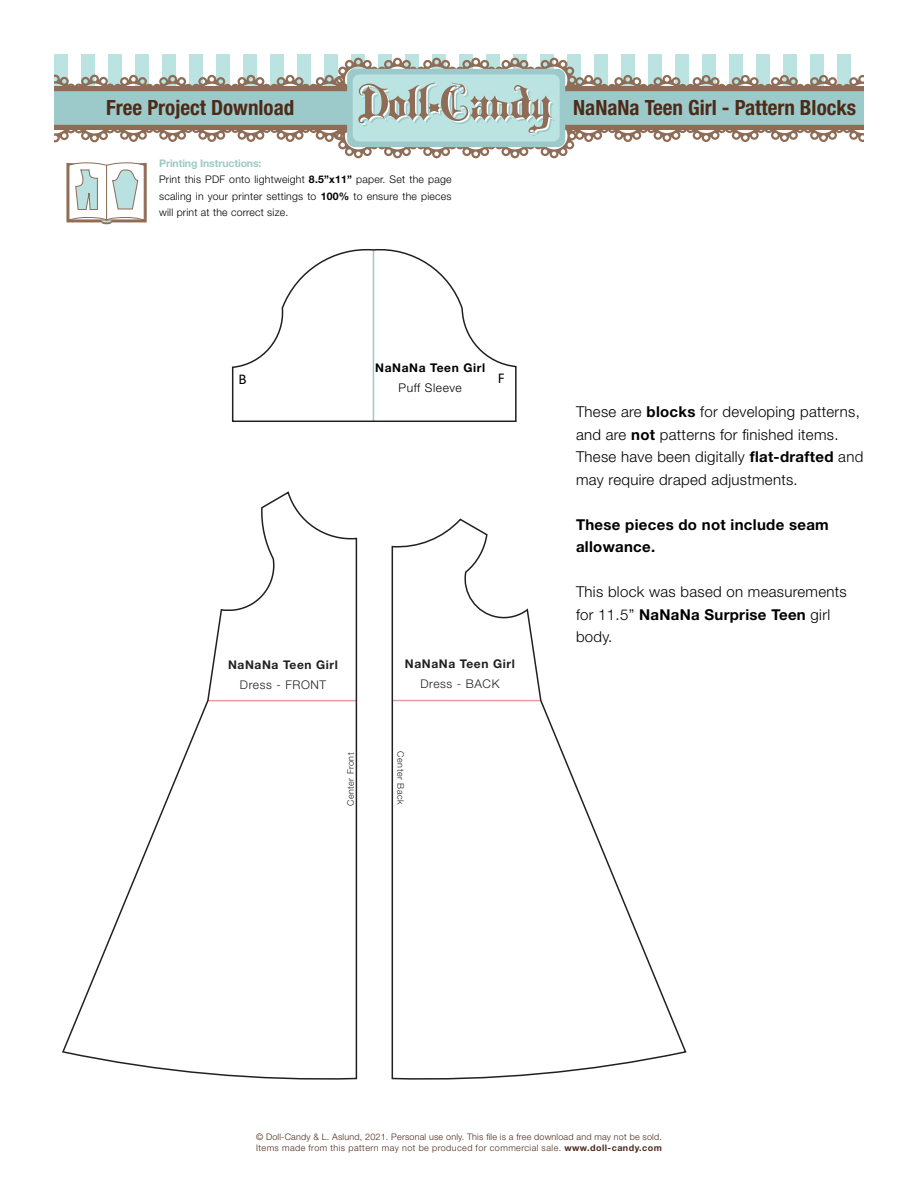
<style>
.page{position:relative;width:918px;height:1188px;background:#fff}
.page>*{position:absolute;margin:0;border:0;box-sizing:border-box;transform-origin:0 0}
.t1{font:700 condensed 21px "Helvetica Neue LT Std";color:#4e2a19}
.t2{font:300 15px/22.5px "Helvetica Neue LT Std";letter-spacing:.02em;color:#000}
.t3{font:700 15px/22.5px "Helvetica Neue LT Std";letter-spacing:.02em;color:#000}
.t4{font:15px "Calibri";color:#000}
.t5{font:700 12px "Helvetica Neue LT Std";letter-spacing:.05em;color:#231f20}
.t6{font:300 12px "Helvetica Neue LT Std";letter-spacing:.05em;color:#231f20}
.t7{font:700 12px "Helvetica Neue LT Std";letter-spacing:.05em;color:#000}
.t8{font:300 12px "Helvetica Neue LT Std";letter-spacing:.05em;color:#000}
.t9{font:300 10.5px/16.5px "Helvetica Neue LT Std";letter-spacing:.02em;color:#000}
.t10{font:300 9px/10.8px "Helvetica Neue LT Std";letter-spacing:.02em;color:#4e2a19}
.t11{font:300 9px "Helvetica Neue LT Std";letter-spacing:.05em;color:#231f20}
.s1{font-weight:700;color:#9bc9ca}
.s2{font-weight:700}
</style>
<div class="page">
<div style="left:54px;top:54px;width:14px;height:54px;background:#bbe3e2"></div>
<div style="left:81px;top:54px;width:13px;height:54px;background:#bbe3e2"></div>
<div style="left:108px;top:54px;width:14px;height:54px;background:#bbe3e2"></div>
<div style="left:135px;top:54px;width:13px;height:54px;background:#bbe3e2"></div>
<div style="left:162px;top:54px;width:14px;height:54px;background:#bbe3e2"></div>
<div style="left:189px;top:54px;width:13px;height:54px;background:#bbe3e2"></div>
<div style="left:216px;top:54px;width:14px;height:54px;background:#bbe3e2"></div>
<div style="left:243px;top:54px;width:13px;height:54px;background:#bbe3e2"></div>
<div style="left:270px;top:54px;width:14px;height:54px;background:#bbe3e2"></div>
<div style="left:297px;top:54px;width:13px;height:54px;background:#bbe3e2"></div>
<div style="left:324px;top:54px;width:14px;height:54px;background:#bbe3e2"></div>
<div style="left:351px;top:54px;width:13px;height:54px;background:#bbe3e2"></div>
<div style="left:378px;top:54px;width:14px;height:54px;background:#bbe3e2"></div>
<div style="left:405px;top:54px;width:13px;height:54px;background:#bbe3e2"></div>
<div style="left:432px;top:54px;width:14px;height:54px;background:#bbe3e2"></div>
<div style="left:459px;top:54px;width:13px;height:54px;background:#bbe3e2"></div>
<div style="left:486px;top:54px;width:14px;height:54px;background:#bbe3e2"></div>
<div style="left:513px;top:54px;width:13px;height:54px;background:#bbe3e2"></div>
<div style="left:540px;top:54px;width:14px;height:54px;background:#bbe3e2"></div>
<div style="left:567px;top:54px;width:13px;height:54px;background:#bbe3e2"></div>
<div style="left:594px;top:54px;width:14px;height:54px;background:#bbe3e2"></div>
<div style="left:621px;top:54px;width:13px;height:54px;background:#bbe3e2"></div>
<div style="left:648px;top:54px;width:14px;height:54px;background:#bbe3e2"></div>
<div style="left:675px;top:54px;width:13px;height:54px;background:#bbe3e2"></div>
<div style="left:702px;top:54px;width:14px;height:54px;background:#bbe3e2"></div>
<div style="left:729px;top:54px;width:13px;height:54px;background:#bbe3e2"></div>
<div style="left:756px;top:54px;width:14px;height:54px;background:#bbe3e2"></div>
<div style="left:783px;top:54px;width:13px;height:54px;background:#bbe3e2"></div>
<div style="left:810px;top:54px;width:14px;height:54px;background:#bbe3e2"></div>
<div style="left:837px;top:54px;width:13px;height:54px;background:#bbe3e2"></div>
<hr style="left:864px;top:54px;width:1px;height:54px;background:#bbe3e2">
<svg style="left:54px;top:58px;width:810px;height:166px"></svg>
<svg style="left:62px;top:491px;width:296px;height:589px"></svg>
<svg style="left:391px;top:518px;width:296px;height:562px"></svg>
<svg style="left:231px;top:248px;width:286px;height:174px"></svg>
<h1 class="t1" style="left:106px;top:95px;width:190px">Free Project Download</h1>
<h1 class="t1" style="left:573px;top:95px;width:285px">NaNaNa Teen Girl - Pattern Blocks</h1>
<p class="t9" style="left:159px;top:155px;width:294px"><span class="s1">Printing Instructions:<br></span>Print this PDF onto lightweight <span class="s2">8.5”x11”</span> paper. Set the page scaling in your printer settings to <span class="s2">100%</span> to ensure the pieces will print at the correct size.</p>
<p class="t7" style="left:375px;top:361px;width:111px">NaNaNa Teen Girl</p>
<p class="t8" style="left:399px;top:380px;width:65px">Puff Sleeve</p>
<p class="t4" style="left:238px;top:369px;width:10px">B</p>
<p class="t4" style="left:498px;top:368px;width:8px">F</p>
<p class="t5" style="left:228px;top:658px;width:111px">NaNaNa Teen Girl</p>
<p class="t6" style="left:240px;top:677px;width:88px">Dress - FRONT</p>
<p class="t11" style="left:345px;top:806px;width:55px;rotate:-90deg">Center Front</p>
<p class="t5" style="left:405px;top:656px;width:111px">NaNaNa Teen Girl</p>
<p class="t6" style="left:420px;top:676px;width:81px">Dress - BACK</p>
<p class="t11" style="left:406px;top:751px;width:54px;rotate:90deg">Center Back</p>
<p class="t2" style="left:576px;top:400px;width:289px">These are <span class="s2">blocks</span> for developing patterns, and are <span class="s2">not</span> patterns for finished items.<br>These have been digitally <span class="s2">flat-drafted</span> and may require draped adjustments.</p>
<p class="t3" style="left:576px;top:513px;width:254px">These pieces do not include seam allowance.</p>
<p class="t2" style="left:576px;top:580px;width:272px">This block was based on measurements for 11.5” <span class="s2">NaNaNa Surprise Teen</span> girl body.</p>
<p class="t10" style="left:256px;top:1132px;width:407px">© Doll-Candy &amp; L. Aslund, 2021. Personal use only. This file is a free download and may not be sold.<br>Items made from this pattern may not be produced for commercial sale. <span class="s2">www.doll-candy.com</span></p>
</div>
